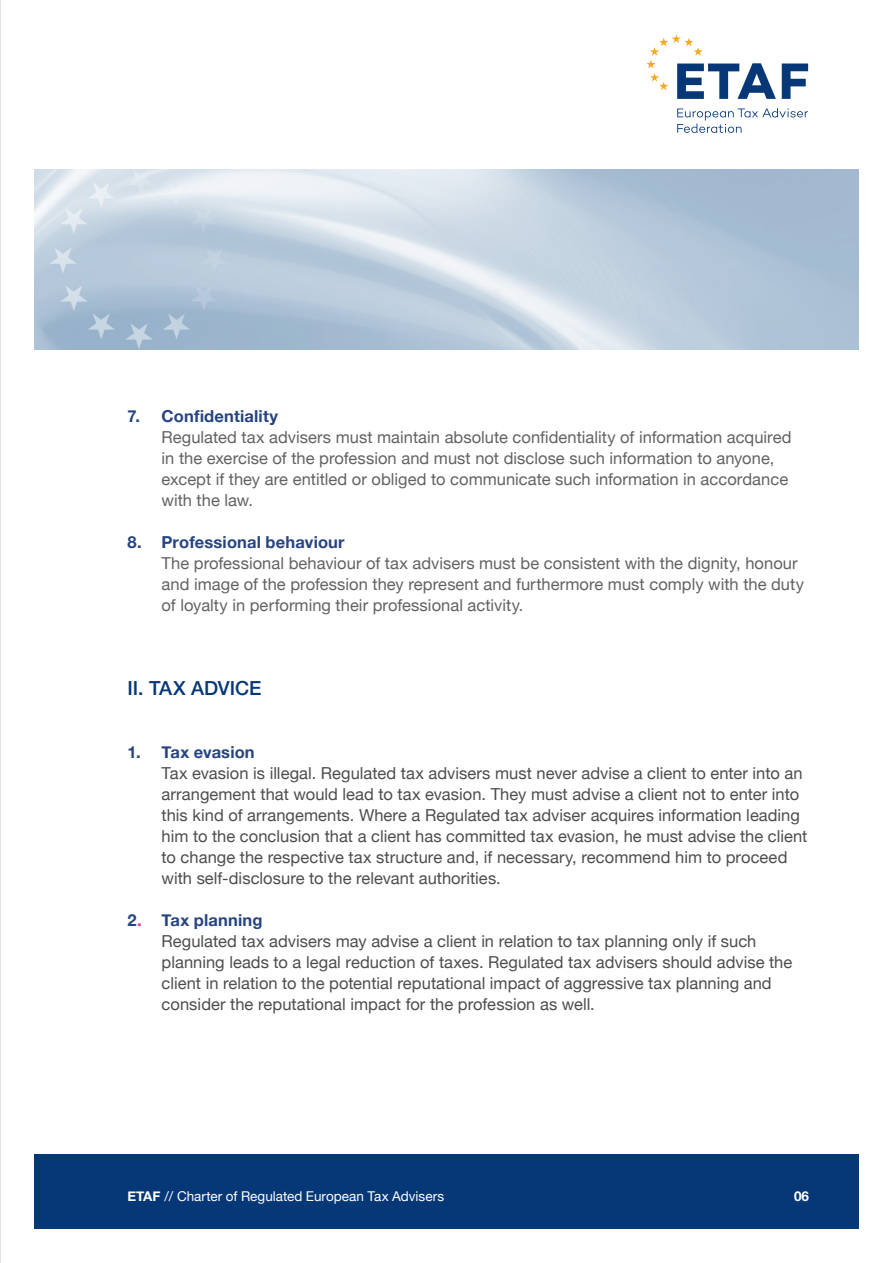
<style>
.page{position:relative;width:893px;height:1263px;background:#fff}
.page>*{position:absolute;margin:0;border:0;box-sizing:border-box;transform-origin:0 0}
.t1{font:500 19.5px "Helvetica Neue";color:#063777}
.t2{font:16.5px/21px "Helvetica Neue";color:#4d4d4c}
.t3{font:16.5px/21px "Helvetica Neue";color:#626261}
.t4{font:700 16.5px "Helvetica Neue";letter-spacing:.01em;color:#264482}
.t5{font:13.5px "Helvetica Neue";color:#fff}
.t6{font:700 13.5px "Helvetica Neue";color:#fff}
.s1{font-weight:700;color:#264482}
.s2{font-weight:700;color:#e8308a}
.s3{font-weight:700}
</style>
<div class="page">
<div style="left:34px;top:1154px;width:825px;height:75px;background:#063777"></div>
<svg style="left:646px;top:34px;width:130px;height:65px"></svg>
<svg style="left:782px;top:64px;width:26px;height:35px"></svg>
<svg style="left:677px;top:108px;width:131px;height:25px"></svg>
<hr style="left:0;top:0;width:1px;height:1263px;background:#c8c8c8">
<p class="t4" style="left:128px;top:406px;width:152px">7. Confidentiality</p>
<p class="t3" style="left:162px;top:426px;width:631px">Regulated tax advisers must maintain absolute confidentiality of information acquired in the exercise of the profession and must not disclose such information to anyone, except if they are entitled or obliged to communicate such information in accordance with the law.</p>
<p class="t4" style="left:128px;top:532px;width:219px">8. Professional behaviour</p>
<p class="t3" style="left:162px;top:552px;width:644px">The professional behaviour of tax advisers must be consistent with the dignity, honour and image of the profession they represent and furthermore must comply with the duty of loyalty in performing their professional activity.</p>
<p class="t1" style="left:128px;top:676px;width:135px">II. TAX ADVICE</p>
<p class="t4" style="left:128px;top:742px;width:129px">1. Tax evasion</p>
<p class="t2" style="left:162px;top:762px;width:647px">Tax evasion is illegal. Regulated tax advisers must never advise a client to enter into an arrangement that would lead to tax evasion. They must advise a client not to enter into this kind of arrangements. Where a Regulated tax adviser acquires information leading him to the conclusion that a client has committed tax evasion, he must advise the client to change the respective tax structure and, if necessary, recommend him to proceed with self-disclosure to the relevant authorities.</p>
<p class="t2" style="left:162px;top:909px;width:632px;text-indent:-34px"><span class="s1">2</span><span class="s2">.</span> <span class="s1">Tax planning<br></span>Regulated tax advisers may advise a client in relation to tax planning only if such planning leads to a legal reduction of taxes. Regulated tax advisers should advise the client in relation to the potential reputational impact of aggressive tax planning and consider the reputational impact for the profession as well.</p>
<p class="t5" style="left:128px;top:1188px;width:318px"><span class="s3">ETAF</span> // Charter of Regulated European Tax Advisers</p>
<p class="t6" style="left:794px;top:1188px;width:17px">06</p>
</div>
